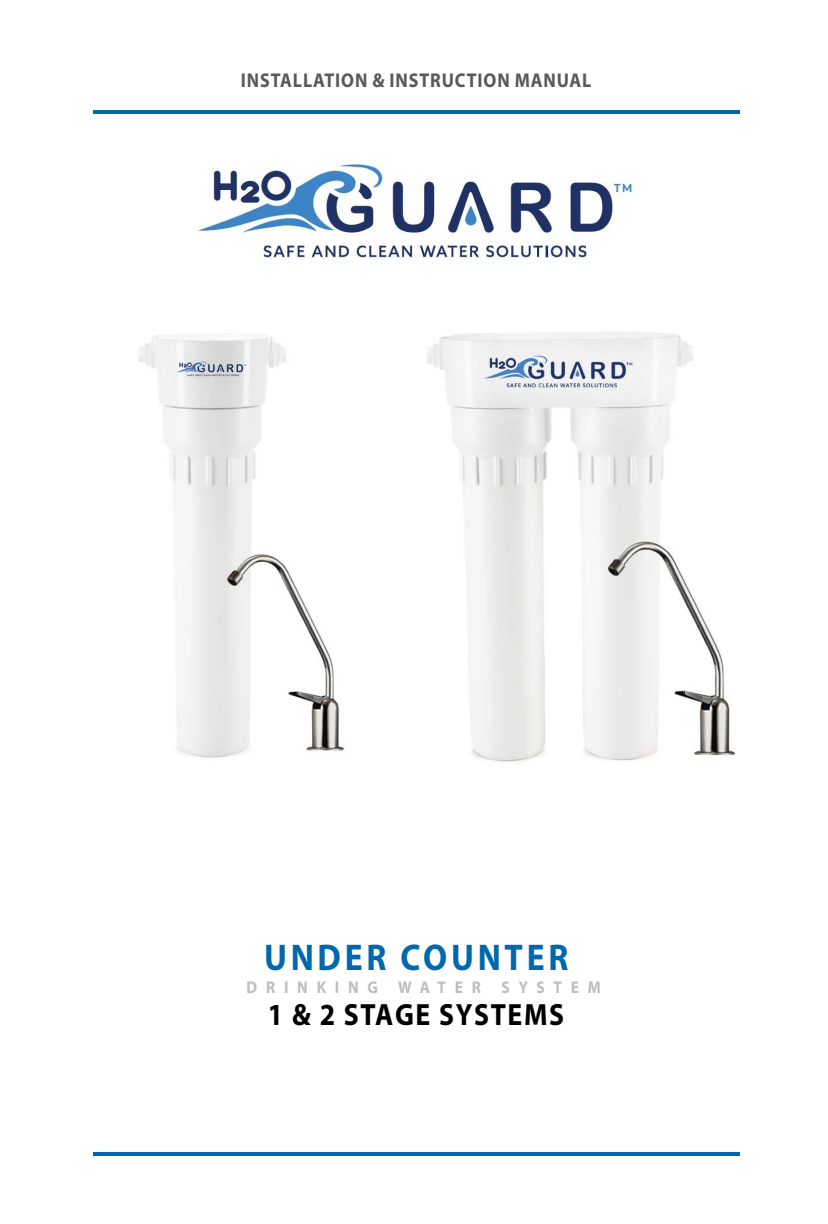
<style>
.page{position:relative;width:828px;height:1224px;background:#fff}
.page>*{position:absolute;margin:0;border:0;box-sizing:border-box;transform-origin:0 0}
.t1{font:700 37.4px "Myriad Pro";letter-spacing:.11em;color:#0068ac;scale:.9 1}
.t2{font:700 30.8px "Myriad Pro";letter-spacing:.06em;color:#000;scale:.9 1}
.t3{font:700 20px "Myriad Pro";letter-spacing:.05em;color:#58595b;scale:.9 1}
.t4{font:700 17px "Myriad Pro";letter-spacing:.57em;color:#bcbec0;scale:.91 1}
</style>
<div class="page">
<hr style="left:93px;top:1152px;width:646px;height:4px;background:#0068ac">
<hr style="left:93px;top:110px;width:646px;height:3px;background:#0068ac">
<img style="left:139px;top:333px;width:206px;height:425px">
<img style="left:427px;top:331px;width:309px;height:431px">
<img style="left:198px;top:164px;width:435px;height:99px">
<p class="t3" style="left:241px;top:67px;width:391px">INSTALLATION &amp; INSTRUCTION MANUAL</p>
<h1 class="t1" style="left:264px;top:933px;width:340px">UNDER COUNTER</h1>
<p class="t4" style="left:247px;top:977px;width:391px">DRINKING WATER SYSTEM</p>
<h2 class="t2" style="left:268px;top:995px;width:331px">1 &amp; 2 STAGE SYSTEMS</h2>
</div>
